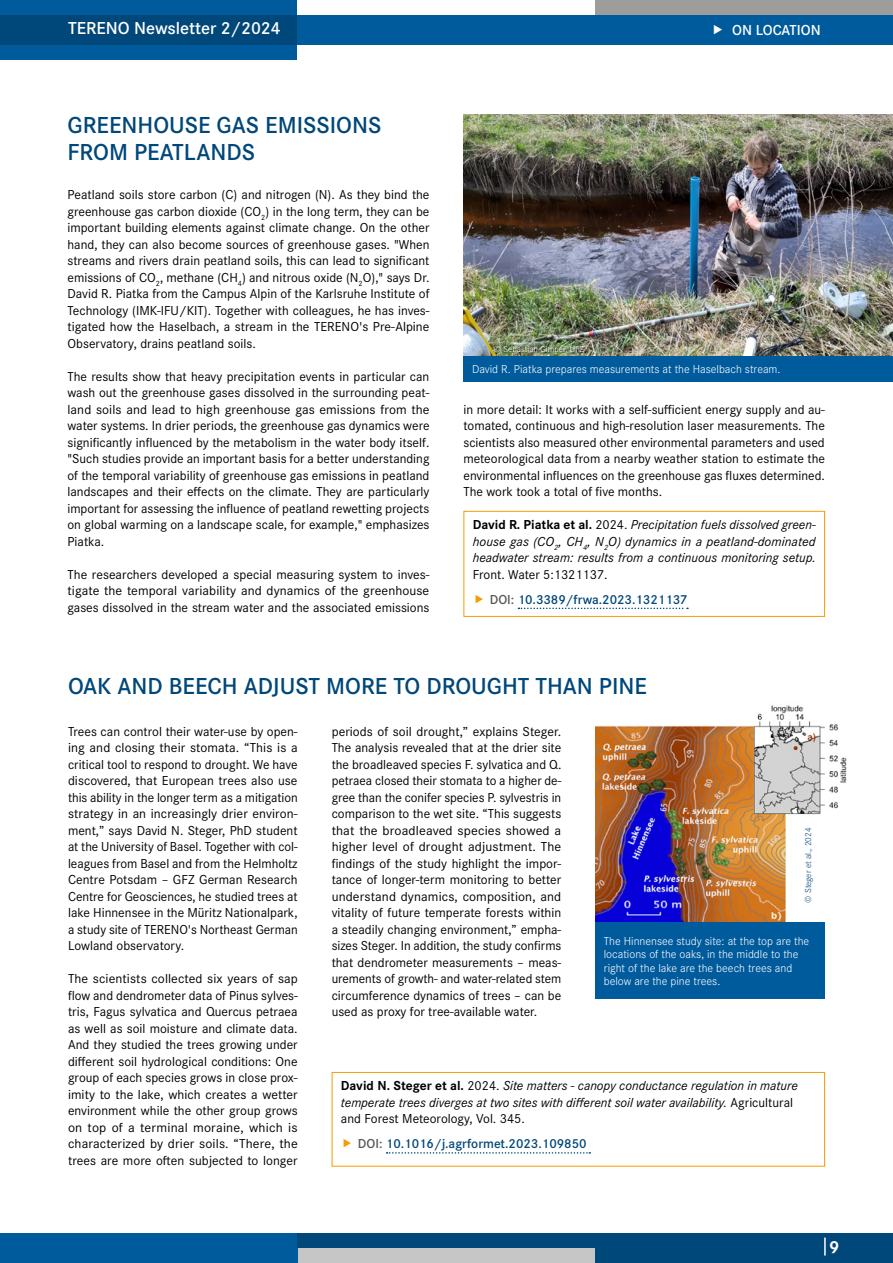
<style>
.page{position:relative;width:893px;height:1263px;background:#fff}
.page>*{position:absolute;margin:0;border:0;box-sizing:border-box;transform-origin:0 0}
.t1{font:600 24px/27px "Corporate S Pro";color:#00477a}
.t2{font:600 18px "Corporate S Pro";color:#fff}
.t3{font:700 18px "Corporate S Pro";color:#fff}
.t4{font:600 15px "Corporate S Pro";color:#fff}
.t5{font:13.5px/16.5px "Corporate S Pro";color:#000;text-align:justify}
.t6{font:italic 13.5px/16.5px "Corporate S Pro";color:#000;text-align:justify}
.t7{font:600 13.5px/25px "Corporate S Pro";color:#00477a}
.t8{font:300 12px/13.5px "Corporate S Pro";color:#fff}
.t9{font:300 9px "Corporate S Pro";color:#fff}
.t10{font:300 9px "Corporate S Pro";color:#00477a}
.s1{font-weight:700;font-style:normal}
.s2{font-style:normal}
.s3{font-weight:400;color:#000}
.s4{color:#575756}
</style>
<div class="page">
<div style="left:0;top:0;width:298px;height:15px;background:#005b9d"></div>
<div style="left:0;top:45px;width:298px;height:15px;background:#005b9d"></div>
<div style="left:0;top:15px;width:298px;height:30px;background:#00477a"></div>
<div style="left:595px;top:0;width:298px;height:15px;background:#9d9d9c"></div>
<div style="left:298px;top:15px;width:595px;height:30px;background:#005b9d"></div>
<div style="left:0;top:1248px;width:298px;height:15px;background:#005b9d"></div>
<div style="left:0;top:1233px;width:298px;height:15px;background:#005b9d"></div>
<div style="left:298px;top:1248px;width:297px;height:15px;background:#c6c6c6"></div>
<div style="left:298px;top:1233px;width:297px;height:15px;background:#00477a"></div>
<div style="left:595px;top:1248px;width:298px;height:15px;background:#00477a"></div>
<div style="left:595px;top:1233px;width:298px;height:15px;background:#00477a"></div>
<svg style="left:824px;top:1237px;width:2px;height:18px"></svg>
<svg style="left:518px;top:608px;width:170px;height:1px"></svg>
<div style="left:463px;top:511px;width:362px;height:106px;border:1px solid #f59c00"></div>
<svg style="left:387px;top:1152px;width:203px;height:1px"></svg>
<div style="left:332px;top:1072px;width:493px;height:94px;border:1px solid #f59c00"></div>
<img style="left:463px;top:115px;width:430px;height:241px">
<div style="left:463px;top:356px;width:430px;height:26px;background:#005b9d"></div>
<div style="left:490px;top:342px;width:97px;height:16px;background:#000;opacity:.75"></div>
<img style="left:595px;top:705px;width:252px;height:217px">
<div style="left:595px;top:922px;width:230px;height:77px;background:#005b9d"></div>
<h2 class="t2" style="left:68px;top:15px;width:214px">TERENO Newsletter 2/2024</h2>
<p class="t4" style="left:732px;top:19px;width:90px">ON LOCATION</p>
<h1 class="t1" style="left:68px;top:110px;width:316px">GREENHOUSE GAS EMISSIONS<br>FROM PEATLANDS</h1>
<p class="t5" style="left:67px;top:186px;width:364px">Peatland soils store carbon (C) and nitrogen (N). As they bind the greenhouse gas carbon dioxide (CO<sub>2</sub>) in the long term, they can be important building elements against climate change. On the other hand, they can also become sources of greenhouse gases. "When streams and rivers drain peatland soils, this can lead to significant emissions of CO<sub>2</sub>, methane (CH<sub>4</sub>) and nitrous oxide (N<sub>2</sub>O)," says Dr.<br>David R. Piatka from the Campus Alpin of the Karlsruhe Institute of Technology (IMK-IFU/KIT). Together with colleagues, he has inves&shy;tigated how the Haselbach, a stream in the TERENO's Pre-Alpine Observatory, drains peatland soils.</p>
<p class="t5" style="left:68px;top:367px;width:364px">The results show that heavy precipitation events in particular can wash out the greenhouse gases dissolved in the surrounding peat&shy;land soils and lead to high greenhouse gas emissions from the water systems. In drier periods, the greenhouse gas dynamics were significantly influenced by the metabolism in the water body itself. "Such studies provide an important basis for a better understanding of the temporal variability of greenhouse gas emissions in peatland landscapes and their effects on the climate. They are particularly important for assessing the influence of peatland rewetting projects on global warming on a landscape scale, for example," emphasizes Piatka.</p>
<p class="t5" style="left:68px;top:565px;width:363px">The researchers developed a special measuring system to inves&shy;tigate the temporal variability and dynamics of the greenhouse gases dissolved in the stream water and the associated emissions</p>
<p class="t9" style="left:494px;top:343px;width:92px">© Sebastian Gimper, UFZ</p>
<p class="t8" style="left:472px;top:361px;width:310px">David R. Piatka prepares measurements at the Haselbach stream.</p>
<p class="t5" style="left:463px;top:400px;width:363px">in more detail: It works with a self-sufficient energy supply and au&shy;tomated, continuous and high-resolution laser measurements. The scientists also measured other environmental parameters and used meteorological data from a nearby weather station to estimate the environmental influences on the greenhouse gas fluxes determined.<br>The work took a total of five months.</p>
<p class="t6" style="left:473px;top:516px;width:345px"><span class="s1">David R. Piatka et al.</span> <span class="s2">2024.</span> Precipitation fuels dissolved green&shy;house gas (CO<sub>2</sub>, CH<sub>4</sub>, N<sub>2</sub>O) dynamics in a peatland-dominated headwater stream: results from a continuous monitoring setup.</p>
<p class="t7" style="left:490px;top:561px;width:199px;text-indent:-17px"><span class="s3">Front. Water 5:1321137.<br></span><span class="s4">DOI:</span> 10.3389/frwa.2023.1321137</p>
<h1 class="t1" style="left:68px;top:671px;width:580px">OAK AND BEECH ADJUST MORE TO DROUGHT THAN PINE</h1>
<p class="t5" style="left:68px;top:722px;width:231px">Trees can control their water-use by open&shy;ing and closing their stomata. “This is a critical tool to respond to drought. We have discovered, that European trees also use this ability in the longer term as a mitigation strategy in an increasingly drier environ&shy;ment,” says David N. Steger, PhD student at the University of Basel. Together with col&shy;leagues from Basel and from the Helmholtz Centre Potsdam – GFZ German Research Centre for Geosciences, he studied trees at lake Hinnensee in the Müritz Nationalpark, a study site of TERENO's Northeast German Lowland observatory.</p>
<p class="t5" style="left:68px;top:969px;width:231px">The scientists collected six years of sap flow and dendrometer data of Pinus sylves&shy;tris, Fagus sylvatica and Quercus petraea as well as soil moisture and climate data.<br>And they studied the trees growing under different soil hydrological conditions: One group of each species grows in close prox&shy;imity to the lake, which creates a wetter environment while the other group grows on top of a terminal moraine, which is characterized by drier soils. “There, the trees are more often subjected to longer</p>
<p class="t5" style="left:332px;top:722px;width:231px">periods of soil drought,” explains Steger.<br>The analysis revealed that at the drier site the broadleaved species F. sylvatica and Q. petraea closed their stomata to a higher de&shy;gree than the conifer species P. sylvestris in comparison to the wet site. “This suggests that the broadleaved species showed a higher level of drought adjustment. The findings of the study highlight the impor&shy;tance of longer-term monitoring to better understand dynamics, composition, and vitality of future temperate forests within a steadily changing environment,” empha&shy;sizes Steger. In addition, the study confirms that dendrometer measurements – meas&shy;urements of growth- and water-related stem circumference dynamics of trees – can be used as proxy for tree-available water.</p>
<p class="t10" style="left:802px;top:903px;width:77px;rotate:-90deg">© Steger et al., 2024</p>
<p class="t8" style="left:604px;top:933px;width:207px">The Hinnensee study site: at the top are the locations of the oaks, in the middle to the right of the lake are the beech trees and below are the pine trees.</p>
<p class="t6" style="left:341px;top:1077px;width:459px;text-align:left"><span class="s1">David N. Steger et al.</span> <span class="s2">2024.</span> Site matters - canopy conductance regulation in mature temperate trees diverges at two sites with different soil water availability. <span class="s2">Agricultural and Forest Meteorology, Vol. 345.</span></p>
<p class="t7" style="left:358px;top:1130px;width:230px"><span class="s4">DOI:</span> 10.1016/j.agrformet.2023.109850</p>
<h2 class="t3" style="left:829px;top:1232px;width:12px">9</h2>
</div>
